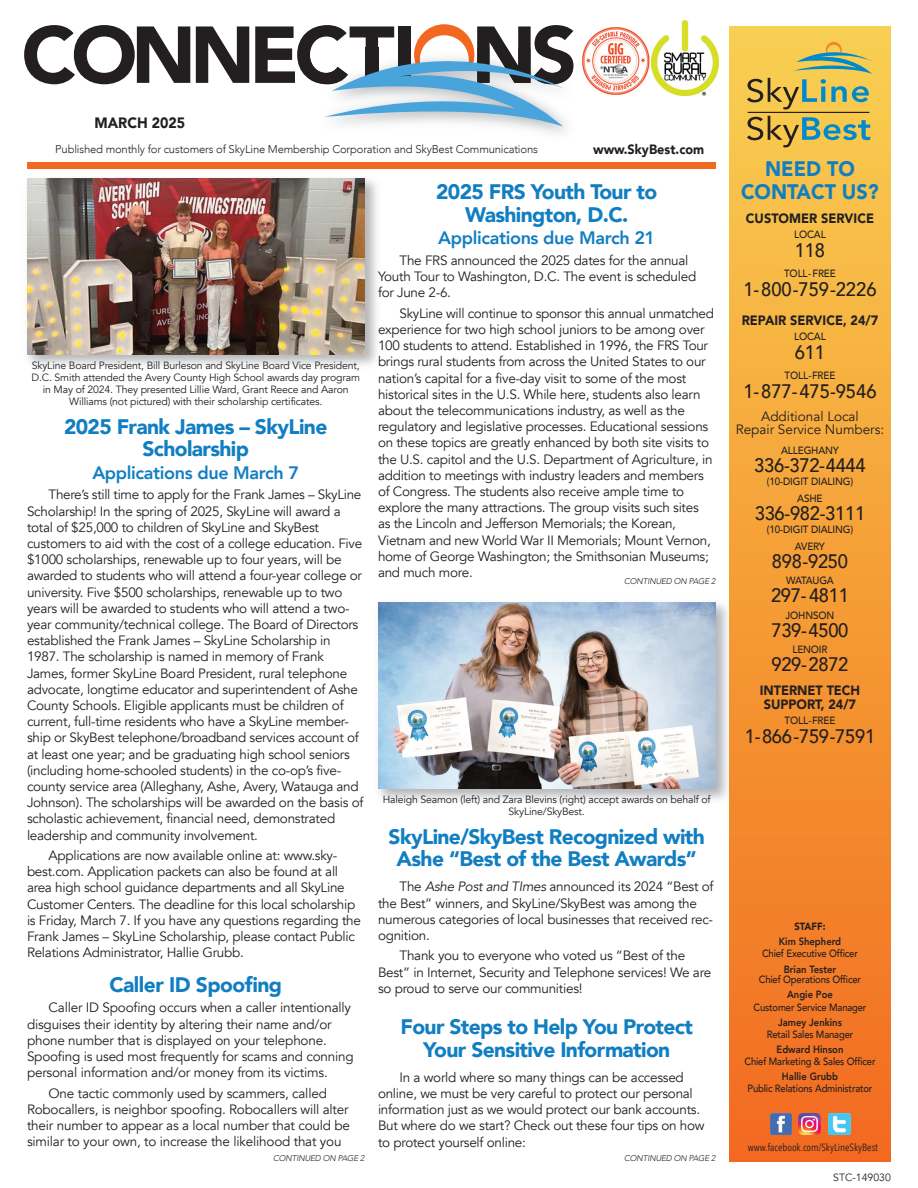
<style>
.page{position:relative;width:918px;height:1188px;background:#fff}
.page>*{position:absolute;margin:0;border:0;box-sizing:border-box;transform-origin:0 0}
.t1{font:900 21px/22.5px "Avenir";letter-spacing:-.03em;color:#127ec2;text-align:center}
.t2{font:900 21px/22.5px "Avenir";color:#127ec2;text-align:center;scale:.94 1}
.t3{font:500 19.5px "Avenir";letter-spacing:-.015em;color:#231f20;scale:.94 1}
.t4{font:800 18px "Avenir";letter-spacing:-.02em;color:#127ec2}
.t5{font:900 15px "Avenir";color:#231f20;scale:.94 1}
.t6{font:13.5px/16.2px "Avenir";letter-spacing:-.02em;color:#231f20}
.t7{font:900 13.5px "Avenir";color:#231f20;scale:.94 1}
.t8{font:13.5px/13.5px "Avenir";color:#231f20;text-align:center}
.t9{font:300 11.25px "Avenir";letter-spacing:-.015em;color:#231f20}
.t10{font:10.5px/12px "Avenir";letter-spacing:-.015em;color:#231f20;text-align:center}
.t11{font:500 10.5px "Avenir";letter-spacing:-.015em;color:#231f20;scale:.9 1}
.t12{font:500 10.5px "Avenir";letter-spacing:-.015em;color:#231f20;scale:.94 1}
.t13{font:800 10.5px "Avenir";color:#231f20;scale:.9 1}
.t14{font:10.5px "Avenir Next Condensed";color:#231f20}
.t15{font:900 10.5px "Avenir";color:#231f20;scale:.9 1}
.t16{font:italic 300 8.25px "Avenir";letter-spacing:-.02em;color:#231f20}
.s1{font-style:italic}
</style>
<div class="page">
<img style="left:27px;top:178px;width:350px;height:187px">
<img style="left:27px;top:179px;width:337px;height:175px">
<img style="left:378px;top:602px;width:350px;height:198px">
<img style="left:378px;top:602px;width:337px;height:186px">
<div style="left:729px;top:27px;width:162px;height:1134px;background:linear-gradient(to bottom,#f8d050,#f26a1e)"></div>
<svg style="left:196px;top:26px;width:53px;height:57px"></svg>
<svg style="left:24px;top:25px;width:166px;height:59px"></svg>
<svg style="left:255px;top:24px;width:318px;height:103px"></svg>
<div style="left:27px;top:162px;width:689px;height:7px;background:#f36821"></div>
<hr style="left:748px;top:112px;width:121px;height:1px;background:#000">
<svg style="left:747px;top:40px;width:125px;height:69px;background:#cebb5d"></svg>
<svg style="left:747px;top:116px;width:123px;height:31px;background:#b7ab5e"></svg>
<img style="left:580px;top:27px;width:72px;height:68px">
<img style="left:652px;top:20px;width:67px;height:75px">
<img style="left:770px;top:1113px;width:22px;height:22px">
<img style="left:799px;top:1113px;width:21px;height:21px">
<img style="left:829px;top:1113px;width:21px;height:22px">
<p class="t5" style="left:94px;top:113px;width:98px">MARCH 2025</p>
<p class="t9" style="left:55px;top:142px;width:484px">Published monthly for customers of SkyLine Membership Corporation and SkyBest Communications</p>
<p class="t7" style="left:593px;top:140px;width:120px">www.SkyBest.com</p>
<p class="t10" style="left:31px;top:359px;width:330px">SkyLine Board President, Bill Burleson and SkyLine Board Vice President, D.C. Smith attended the Avery County High School awards day program in May of 2024. They presented Lillie Ward, Grant Reece and Aaron Williams (not pictured) with their scholarship certificates.</p>
<p class="t1" style="left:64px;top:416px;width:265px">2025 Frank James – SkyLine<br>Scholarship</p>
<p class="t4" style="left:92px;top:461px;width:208px">Applications due March 7</p>
<p class="t6" style="left:27px;top:487px;width:338px;text-indent:22px">There’s still time to apply for the Frank James – SkyLine Scholarship! In the spring of 2025, SkyLine will award a total of $25,000 to children of SkyLine and SkyBest customers to aid with the cost of a college education. Five $1000 scholarships, renewable up to four years, will be awarded to students who will attend a four-year college or university. Five $500 scholarships, renewable up to two years will be awarded to students who will attend a two&shy;year community/technical college. The Board of Directors established the Frank James – SkyLine Scholarship in 1987. The scholarship is named in memory of Frank James, former SkyLine Board President, rural telephone advocate, longtime educator and superintendent of Ashe County Schools. Eligible applicants must be children of current, full-time residents who have a SkyLine member&shy;ship or SkyBest telephone/broadband services account of at least one year; and be graduating high school seniors (including home-schooled students) in the co-op’s five&shy;county service area (Alleghany, Ashe, Avery, Watauga and Johnson). The scholarships will be awarded on the basis of scholastic achievement, financial need, demonstrated leadership and community involvement.</p>
<p class="t6" style="left:27px;top:848px;width:335px;text-indent:22px">Applications are now available online at: www.sky&shy;best.com. Application packets can also be found at all area high school guidance departments and all SkyLine Customer Centers. The deadline for this local scholarship is Friday, March 7. If you have any questions regarding the Frank James – SkyLine Scholarship, please contact Public Relations Administrator, Hallie Grubb.</p>
<p class="t1" style="left:109px;top:974px;width:174px">Caller ID Spoofing</p>
<p class="t6" style="left:27px;top:1000px;width:328px;text-indent:22px">Caller ID Spoofing occurs when a caller intentionally disguises their identity by altering their name and/or phone number that is displayed on your telephone.<br>Spoofing is used most frequently for scams and conning personal information and/or money from its victims.</p>
<p class="t6" style="left:27px;top:1085px;width:325px;text-indent:22px">One tactic commonly used by scammers, called Robocallers, is neighbor spoofing. Robocallers will alter their number to appear as a local number that could be similar to your own, to increase the likelihood that you</p>
<p class="t16" style="left:273px;top:1153px;width:93px">CONTINUED ON PAGE 2</p>
<p class="t1" style="left:436px;top:181px;width:223px">2025 FRS Youth Tour to<br>Washington, D.C.</p>
<p class="t4" style="left:438px;top:226px;width:219px">Applications due March 21</p>
<p class="t6" style="left:378px;top:252px;width:320px;text-indent:22px">The FRS announced the 2025 dates for the annual<br>Youth Tour to Washington, D.C. The event is scheduled for June 2-6.</p>
<p class="t6" style="left:378px;top:305px;width:337px;text-indent:22px">SkyLine will continue to sponsor this annual unmatched experience for two high school juniors to be among over 100 students to attend. Established in 1996, the FRS Tour brings rural students from across the United States to our nation’s capital for a five-day visit to some of the most historical sites in the U.S. While here, students also learn about the telecommunications industry, as well as the regulatory and legislative processes. Educational sessions on these topics are greatly enhanced by both site visits to the U.S. capitol and the U.S. Department of Agriculture, in addition to meetings with industry leaders and members of Congress. The students also receive ample time to explore the many attractions. The group visits such sites as the Lincoln and Jefferson Memorials; the Korean, Vietnam and new World War II Memorials; Mount Vernon, home of George Washington; the Smithsonian Museums; and much more.</p>
<p class="t16" style="left:624px;top:576px;width:93px">CONTINUED ON PAGE 2</p>
<p class="t10" style="left:383px;top:794px;width:330px">Haleigh Seamon (left) and Zara Blevins (right) accept awards on behalf of<br>SkyLine/SkyBest.</p>
<p class="t1" style="left:389px;top:826px;width:318px">SkyLine/SkyBest Recognized with<br>Ashe “Best of the Best Awards”</p>
<p class="t6" style="left:378px;top:879px;width:337px;text-indent:22px">The <span class="s1">Ashe Post and TImes</span> announced its 2024 “Best of the Best” winners, and SkyLine/SkyBest was among the numerous categories of local businesses that received rec&shy;ognition.</p>
<p class="t6" style="left:378px;top:948px;width:335px;text-indent:22px">Thank you to everyone who voted us “Best of the<br>Best” in Internet, Security and Telephone services! We are so proud to serve our communities!</p>
<p class="t1" style="left:401px;top:1016px;width:294px">Four Steps to Help You Protect<br>Your Sensitive Information</p>
<p class="t6" style="left:378px;top:1069px;width:328px;text-indent:22px">In a world where so many things can be accessed online, we must be very careful to protect our personal information just as we would protect our bank accounts.<br>But where do we start? Check out these four tips on how to protect yourself online:</p>
<p class="t16" style="left:624px;top:1153px;width:93px">CONTINUED ON PAGE 2</p>
<p class="t2" style="left:741px;top:158px;width:148px">NEED TO<br>CONTACT US?</p>
<p class="t7" style="left:746px;top:209px;width:138px">CUSTOMER SERVICE</p>
<p class="t12" style="left:794px;top:227px;width:35px">LOCAL</p>
<p class="t3" style="left:795px;top:238px;width:33px">118</p>
<p class="t12" style="left:784px;top:266px;width:57px">TOLL-FREE</p>
<p class="t3" style="left:743px;top:277px;width:143px">1-800-759-2226</p>
<p class="t7" style="left:742px;top:311px;width:147px">REPAIR SERVICE, 24/7</p>
<p class="t12" style="left:794px;top:329px;width:35px">LOCAL</p>
<p class="t3" style="left:795px;top:340px;width:33px">611</p>
<p class="t12" style="left:785px;top:368px;width:56px">TOLL-FREE</p>
<p class="t3" style="left:743px;top:379px;width:143px">1-877-475-9546</p>
<p class="t8" style="left:736px;top:410px;width:150px">Additional Local<br>Repair Service Numbers:</p>
<p class="t12" style="left:781px;top:443px;width:63px">ALLEGHANY</p>
<p class="t3" style="left:754px;top:452px;width:120px">336-372-4444</p>
<p class="t12" style="left:767px;top:475px;width:93px">(10-DIGIT DIALING)</p>
<p class="t12" style="left:797px;top:491px;width:28px">ASHE</p>
<p class="t3" style="left:755px;top:500px;width:119px">336-982-3111</p>
<p class="t12" style="left:767px;top:523px;width:93px">(10-DIGIT DIALING)</p>
<p class="t12" style="left:795px;top:539px;width:33px">AVERY</p>
<p class="t3" style="left:772px;top:548px;width:82px">898-9250</p>
<p class="t12" style="left:786px;top:574px;width:52px">WATAUGA</p>
<p class="t3" style="left:771px;top:583px;width:84px">297-4811</p>
<p class="t12" style="left:786px;top:608px;width:53px">JOHNSON</p>
<p class="t3" style="left:771px;top:617px;width:83px">739-4500</p>
<p class="t12" style="left:792px;top:643px;width:39px">LENOIR</p>
<p class="t3" style="left:771px;top:652px;width:83px">929-2872</p>
<p class="t7" style="left:760px;top:682px;width:109px">INTERNET TECH</p>
<p class="t7" style="left:764px;top:695px;width:100px">SUPPORT, 24/7</p>
<p class="t12" style="left:785px;top:713px;width:56px">TOLL-FREE</p>
<p class="t3" style="left:745px;top:724px;width:140px">1-866-759-7591</p>
<p class="t15" style="left:795px;top:920px;width:36px">STAFF:</p>
<p class="t13" style="left:779px;top:935px;width:71px">Kim Shepherd</p>
<p class="t11" style="left:762px;top:947px;width:108px">Chief Executive Officer</p>
<p class="t13" style="left:784px;top:962px;width:60px">Brian Tester</p>
<p class="t11" style="left:759px;top:973px;width:115px">Chief Operations Officer</p>
<p class="t13" style="left:787px;top:988px;width:52px">Angie Poe</p>
<p class="t11" style="left:754px;top:1000px;width:127px">Customer Service Manager</p>
<p class="t13" style="left:778px;top:1015px;width:72px">Jamey Jenkins</p>
<p class="t11" style="left:767px;top:1027px;width:98px">Retail Sales Manager</p>
<p class="t13" style="left:777px;top:1043px;width:76px">Edward Hinson</p>
<p class="t11" style="left:745px;top:1055px;width:147px">Chief Marketing &amp; Sales Officer</p>
<p class="t13" style="left:782px;top:1070px;width:64px">Hallie Grubb</p>
<p class="t11" style="left:748px;top:1082px;width:140px">Public Relations Administrator</p>
<p class="t14" style="left:748px;top:1140px;width:132px">www.facebook.com/SkyLineSkyBest</p>
<p class="t10" style="left:833px;top:1172px;width:59px">STC-149030</p>
</div>
